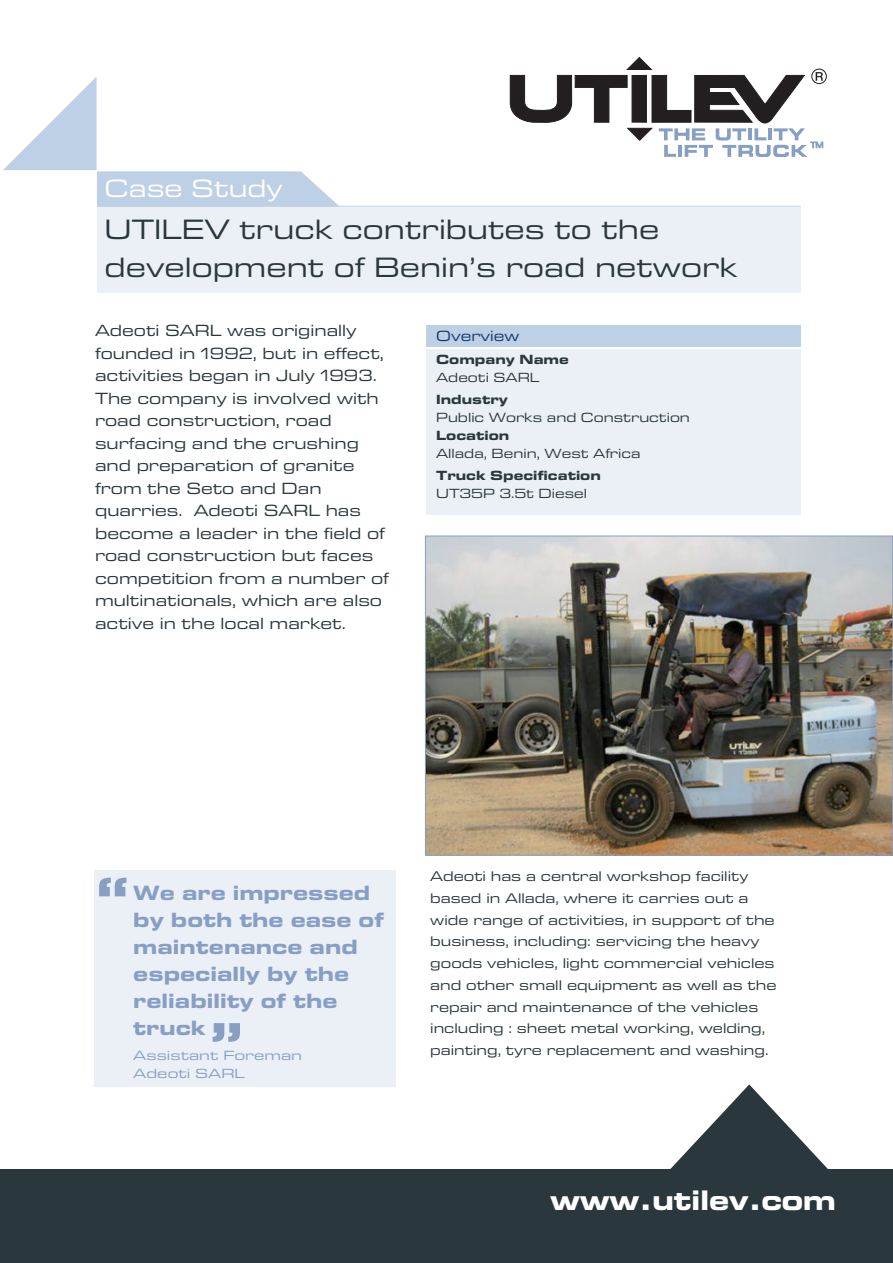
<style>
.page{position:relative;width:893px;height:1263px;background:#fff}
.page>*{position:absolute;margin:0;border:0;box-sizing:border-box;transform-origin:0 0}
.small_headings{font:700 expanded 52.2px "Eurostile Next LT Pro";color:#879fc5;scale:1.15 1}
.small_headings-2{font:expanded 28.5px/37.5px "Eurostile Next LT Pro";color:#2a373d}
.t1{font:27px "Eurostile Bold Extended Two";letter-spacing:-.015em;color:#fff}
.small_headings-3{font:expanded 25.5px "Eurostile Next LT Pro";color:#fff}
.small_headings-4{font:700 expanded 21px/27px "Eurostile Next LT Pro";color:#879fc5}
.small_headings-5{font:expanded 16.5px/22.5px "Eurostile Next LT Pro";color:#2a373d}
.small_headings-6{font:expanded 15px "Eurostile Next LT Pro";color:#11386d}
.small_headings-7{font:expanded 14.25px/21.8px "Eurostile Next LT Pro";color:#2a373d}
.small_headings-8{font:expanded 13.5px/18px "Eurostile Next LT Pro";color:#2a373d}
.small_headings-9{font:700 expanded 13.5px/18px "Eurostile Next LT Pro";color:#2a373d}
.small_headings-10{font:expanded 13.5px/18px "Eurostile Next LT Pro";color:#879fc5;scale:1.08 1}
.s1{font-weight:400}
.s2{font-weight:700}
</style>
<div class="page">
<div style="left:97px;top:206px;width:704px;height:87px;background:#ebf0f7"></div>
<svg style="left:670px;top:1084px;width:158px;height:85px"></svg>
<div style="left:0;top:1169px;width:893px;height:94px;background:#2a373d"></div>
<div style="left:811px;top:69px;width:16px;height:15px;border:1px solid #231f20;border-radius:50%"></div>
<svg style="left:509px;top:57px;width:314px;height:100px"></svg>
<svg style="left:3px;top:77px;width:335px;height:128px"></svg>
<hr style="left:97px;top:205px;width:704px;height:2px;background:#bdd0e5">
<div style="left:426px;top:349px;width:374px;height:165px;background:#ebf0f7"></div>
<div style="left:426px;top:325px;width:374px;height:22px;background:#bdd0e5"></div>
<div style="left:94px;top:871px;width:301px;height:216px;background:#ebf0f7"></div>
<img style="left:427px;top:538px;width:464px;height:315px">
<div style="left:425px;top:536px;width:468px;height:319px;border:1px solid #879fc5"></div>
<p class="small_headings-3" style="left:105px;top:174px;width:180px">Case Study</p>
<p class="small_headings-2" style="left:105px;top:211px;width:635px">UTILEV truck contributes to the development of Benin’s road network</p>
<p class="small_headings-5" style="left:95px;top:319px;width:295px">Adeoti SARL was originally founded in 1992, but in effect, activities began in July 1993.<br>The company is involved with road construction, road surfacing and the crushing and preparation of granite from the Seto and Dan quarries. Adeoti SARL has become a leader in the field of road construction but faces competition from a number of multinationals, which are also active in the local market.</p>
<p class="small_headings-6" style="left:436px;top:327px;width:85px">Overview</p>
<p class="small_headings-9" style="left:436px;top:350px;width:134px">Company Name<br><span class="s1">Adeoti SARL</span></p>
<p class="small_headings-8" style="left:436px;top:391px;width:255px"><span class="s2">Industry<br></span>Public Works and Construction<br><span class="s2">Location<br></span>Allada, Benin, West Africa</p>
<p class="small_headings-9" style="left:436px;top:467px;width:166px">Truck Specification<br><span class="s1">UT35P 3.5t Diesel</span></p>
<p class="small_headings" style="left:95px;top:866px;width:32px">“</p>
<p class="small_headings-4" style="left:133px;top:879px;width:252px">We are impressed by both the ease of maintenance and especially by the reliability of the truck</p>
<p class="small_headings-10" style="left:133px;top:1047px;width:158px">Assistant Foreman<br>Adeoti SARL</p>
<p class="small_headings" style="left:244px;top:1054px;width:32px;rotate:-180deg">“</p>
<p class="small_headings-7" style="left:430px;top:865px;width:348px">Adeoti has a central workshop facility based in Allada, where it carries out a wide range of activities, in support of the business, including: servicing the heavy goods vehicles, light commercial vehicles and other small equipment as well as the repair and maintenance of the vehicles including : sheet metal working, welding, painting, tyre replacement and washing.</p>
<p class="t1" style="left:550px;top:1181px;width:287px">www.utilev.com</p>
</div>
